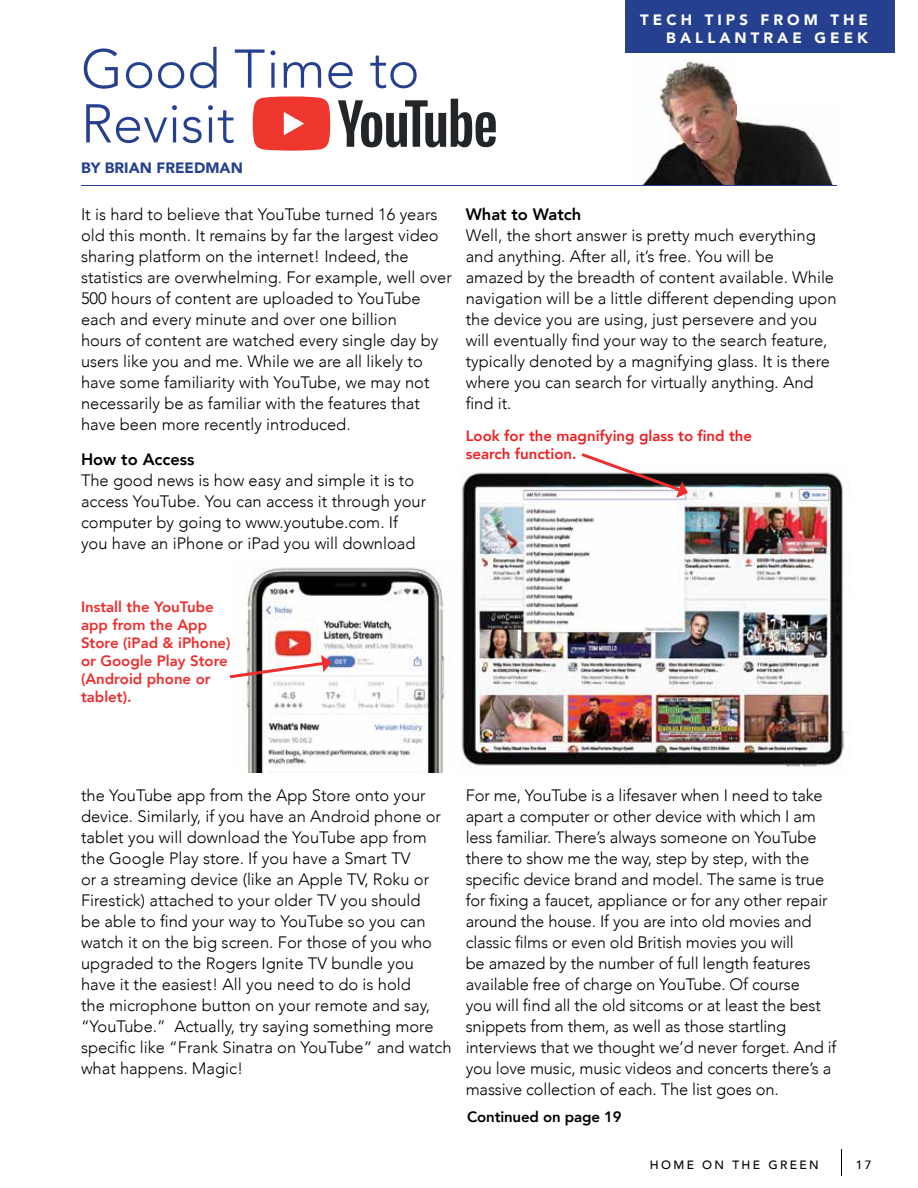
<style>
.page{position:relative;width:918px;height:1188px;background:#fff}
.page>*{position:absolute;margin:0;border:0;box-sizing:border-box;transform-origin:0 0}
.t1{font:300 54px/54.8px "Avenir";color:#25408f}
.t2{font:300 16.5px/21px "Avenir";color:#000}
.t3{font:800 16.5px "Avenir";color:#000}
.t4{font:800 15px/18px "Avenir";color:#ee2d2d}
.t5{font:800 15px/18px "Avenir";color:#ed2124}
.t6{font:900 15px/18px "Avenir";letter-spacing:.27em;color:#fff;text-align:right}
.t7{font:800 15px "Avenir";letter-spacing:-.01em;color:#000}
.t8{font:900 15px "Avenir";color:#25408f}
.t9{font:500 12px "Avenir";letter-spacing:.2em;color:#000}
</style>
<div class="page">
<img style="left:244px;top:567px;width:201px;height:205px">
<div style="left:625px;top:0;width:270px;height:53px;background:#25408f"></div>
<img style="left:642px;top:59px;width:192px;height:126px">
<hr style="left:81px;top:185px;width:756px;height:1px;background:#25408f">
<img style="left:461px;top:472px;width:384px;height:295px">
<svg style="left:338px;top:99px;width:158px;height:49px"></svg>
<svg style="left:253px;top:97px;width:77px;height:54px;background:#ef4b45"></svg>
<svg style="left:230px;top:655px;width:102px;height:23px"></svg>
<svg style="left:582px;top:453px;width:106px;height:45px"></svg>
<h1 class="t1" style="left:81px;top:42px;width:340px">Good Time to<br>Revisit</h1>
<p class="t8" style="left:81px;top:155px;width:163px">BY BRIAN FREEDMAN</p>
<p class="t2" style="left:81px;top:204px;width:372px">It is hard to believe that YouTube turned 16 years old this month. It remains by far the largest video sharing platform on the internet! Indeed, the statistics are overwhelming. For example, well over 500 hours of content are uploaded to YouTube each and every minute and over one billion<br>hours of content are watched every single day by users like you and me. While we are all likely to have some familiarity with YouTube, we may not necessarily be as familiar with the features that have been more recently introduced.</p>
<p class="t3" style="left:81px;top:446px;width:115px">How to Access</p>
<p class="t2" style="left:81px;top:470px;width:347px">The good news is how easy and simple it is to access YouTube. You can access it through your computer by going to www.youtube.com. If you have an iPhone or iPad you will download</p>
<p class="t6" style="left:640px;top:10px;width:229px">TECH TIPS FROM THE<br>BALLANTRAE GEEK</p>
<p class="t3" style="left:466px;top:202px;width:117px">What to Watch</p>
<p class="t2" style="left:466px;top:225px;width:372px">Well, the short answer is pretty much everything and anything. After all, it’s free. You will be<br>amazed by the breadth of content available. While navigation will be a little different depending upon the device you are using, just persevere and you will eventually find your way to the search feature, typically denoted by a magnifying glass. It is there where you can search for virtually anything. And find it.</p>
<p class="t5" style="left:466px;top:427px;width:288px">Look for the magnifying glass to find the search function.</p>
<p class="t4" style="left:81px;top:598px;width:151px">Install the YouTube app from the App<br>Store (iPad &amp; iPhone) or Google Play Store (Android phone or tablet).</p>
<p class="t2" style="left:81px;top:785px;width:372px">the YouTube app from the App Store onto your device. Similarly, if you have an Android phone or tablet you will download the YouTube app from the Google Play store. If you have a Smart TV<br>or a streaming device (like an Apple TV, Roku or Firestick) attached to your older TV you should<br>be able to find your way to YouTube so you can watch it on the big screen. For those of you who upgraded to the Rogers Ignite TV bundle you have it the easiest! All you need to do is hold<br>the microphone button on your remote and say, “YouTube.” Actually, try saying something more specific like “Frank Sinatra on YouTube” and watch what happens. Magic!</p>
<p class="t2" style="left:466px;top:785px;width:372px">For me, YouTube is a lifesaver when I need to take apart a computer or other device with which I am less familiar. There’s always someone on YouTube there to show me the way, step by step, with the specific device brand and model. The same is true for fixing a faucet, appliance or for any other repair around the house. If you are into old movies and classic films or even old British movies you will<br>be amazed by the number of full length features available free of charge on YouTube. Of course<br>you will find all the old sitcoms or at least the best snippets from them, as well as those startling interviews that we thought we’d never forget. And if you love music, music videos and concerts there’s a massive collection of each. The list goes on.</p>
<p class="t7" style="left:467px;top:1105px;width:156px">Continued on page 19</p>
<p class="t9" style="left:650px;top:1155px;width:171px">HOME ON THE GREEN</p>
<p class="t9" style="left:856px;top:1155px;width:17px">17</p>
</div>
